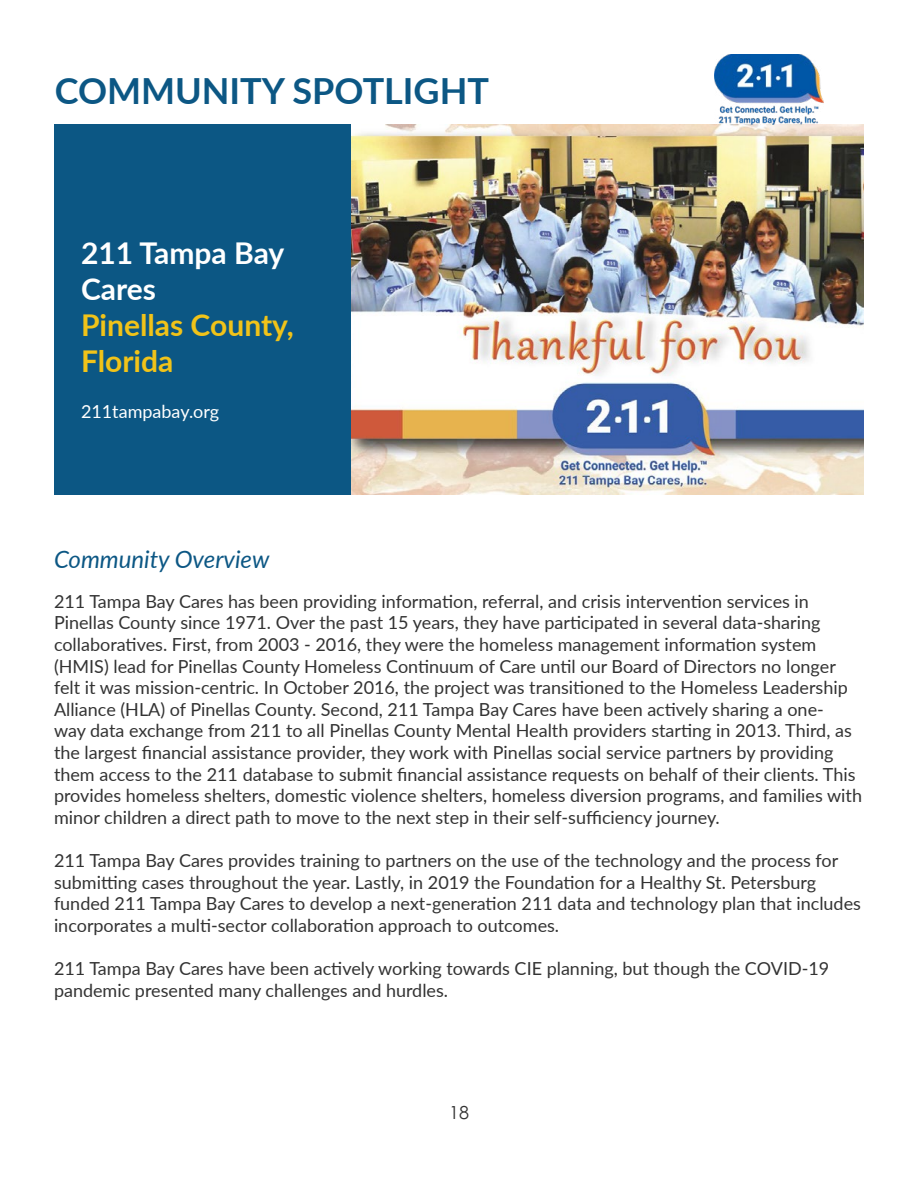
<style>
.page{position:relative;width:918px;height:1188px;background:#fff}
.page>*{position:absolute;margin:0;border:0;box-sizing:border-box;transform-origin:0 0}
.t1{font:700 36px "Lato";color:#0c5784}
.t2{font:700 30px/36px "Lato";color:#f1c319}
.t3{font:700 30px/36px "Lato";color:#fff}
.t4{font:italic 24px "Lato";color:#0c5784}
.t5{font:18px/21.6px "Lato";color:#333}
.t6{font:18px "Lato";color:#fff}
.t7{font:18px "Century Gothic Pro";color:#333}
</style>
<div class="page">
<img style="left:351px;top:124px;width:513px;height:371px">
<div style="left:54px;top:124px;width:297px;height:371px;background:#0c5784"></div>
<img style="left:714px;top:54px;width:110px;height:70px">
<h1 class="t1" style="left:55px;top:64px;width:436px">COMMUNITY SPOTLIGHT</h1>
<h2 class="t3" style="left:81px;top:234px;width:205px">211 Tampa Bay<br>Cares</h2>
<h2 class="t2" style="left:81px;top:306px;width:214px">Pinellas County,<br>Florida</h2>
<p class="t6" style="left:81px;top:399px;width:140px">211tampabay.org</p>
<h3 class="t4" style="left:54px;top:542px;width:217px">Community Overview</h3>
<p class="t5" style="left:54px;top:590px;width:810px">211 Tampa Bay Cares has been providing information, referral, and crisis intervention services in Pinellas County since 1971. Over the past 15 years, they have participated in several data-sharing collaboratives. First, from 2003 - 2016, they were the homeless management information system (HMIS) lead for Pinellas County Homeless Continuum of Care until our Board of Directors no longer felt it was mission-centric. In October 2016, the project was transitioned to the Homeless Leadership Alliance (HLA) of Pinellas County. Second, 211 Tampa Bay Cares have been actively sharing a one-<br>way data exchange from 211 to all Pinellas County Mental Health providers starting in 2013. Third, as the largest financial assistance provider, they work with Pinellas social service partners by providing them access to the 211 database to submit financial assistance requests on behalf of their clients. This provides homeless shelters, domestic violence shelters, homeless diversion programs, and families with minor children a direct path to move to the next step in their self-sufficiency journey.</p>
<p class="t5" style="left:54px;top:849px;width:809px">211 Tampa Bay Cares provides training to partners on the use of the technology and the process for submitting cases throughout the year. Lastly, in 2019 the Foundation for a Healthy St. Petersburg funded 211 Tampa Bay Cares to develop a next-generation 211 data and technology plan that includes incorporates a multi-sector collaboration approach to outcomes.</p>
<p class="t5" style="left:54px;top:957px;width:777px">211 Tampa Bay Cares have been actively working towards CIE planning, but though the COVID-19 pandemic presented many challenges and hurdles.</p>
<p class="t7" style="left:449px;top:1102px;width:21px">18</p>
</div>
